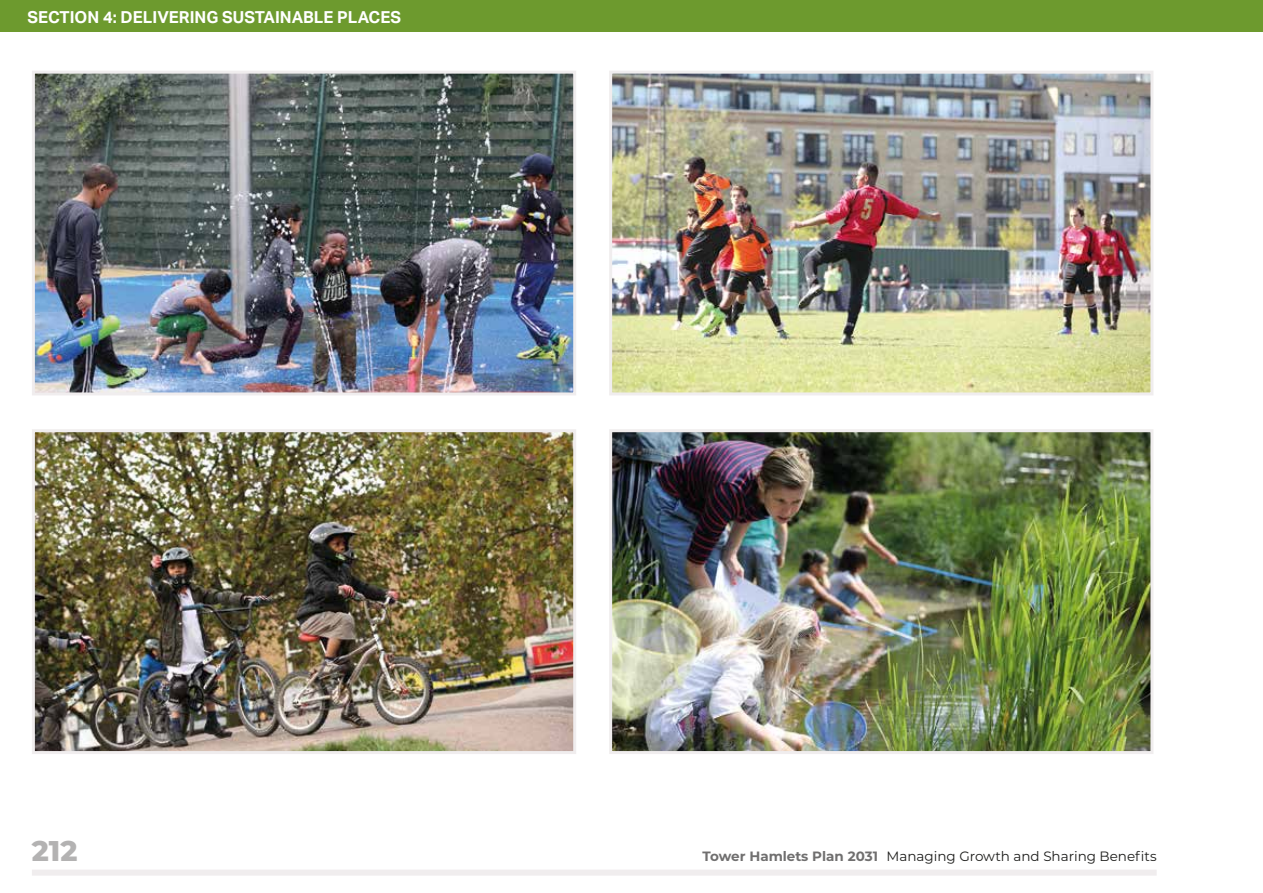
<style>
.page{position:relative;width:1263px;height:893px;background:#fff}
.page>*{position:absolute;margin:0;border:0;box-sizing:border-box;transform-origin:0 0}
.t1{font:800 28.5px "Montserrat";color:#b3b2b2}
.t2{font:700 16.5px "Aktiv Grotesk";color:#fff}
.t3{font:13.5px "Montserrat";color:#1d1d1b}
.s1{font-weight:700;color:#706f6f}
</style>
<div class="page">
<div style="left:32px;top:870px;width:1125px;height:6px;background:#f0edee"></div>
<div style="left:0;top:0;width:1263px;height:32px;background:#6d9a2e"></div>
<img style="left:36px;top:75px;width:536px;height:316px">
<div style="left:32px;top:71px;width:544px;height:324px;border:3px solid #f0edee"></div>
<img style="left:36px;top:433px;width:536px;height:317px">
<div style="left:32px;top:429px;width:544px;height:325px;border:3px solid #f0edee"></div>
<img style="left:613px;top:75px;width:536px;height:316px">
<div style="left:609px;top:71px;width:544px;height:324px;border:3px solid #f0edee"></div>
<img style="left:613px;top:433px;width:536px;height:317px">
<div style="left:609px;top:429px;width:544px;height:325px;border:3px solid #f0edee"></div>
<p class="t2" style="left:28px;top:8px;width:375px">SECTION 4: DELIVERING SUSTAINABLE PLACES</p>
<h1 class="t1" style="left:32px;top:830px;width:47px">212</h1>
<p class="t3" style="left:703px;top:847px;width:456px"><span class="s1">Tower Hamlets Plan 2031</span> Managing Growth and Sharing Benefits</p>
</div>
